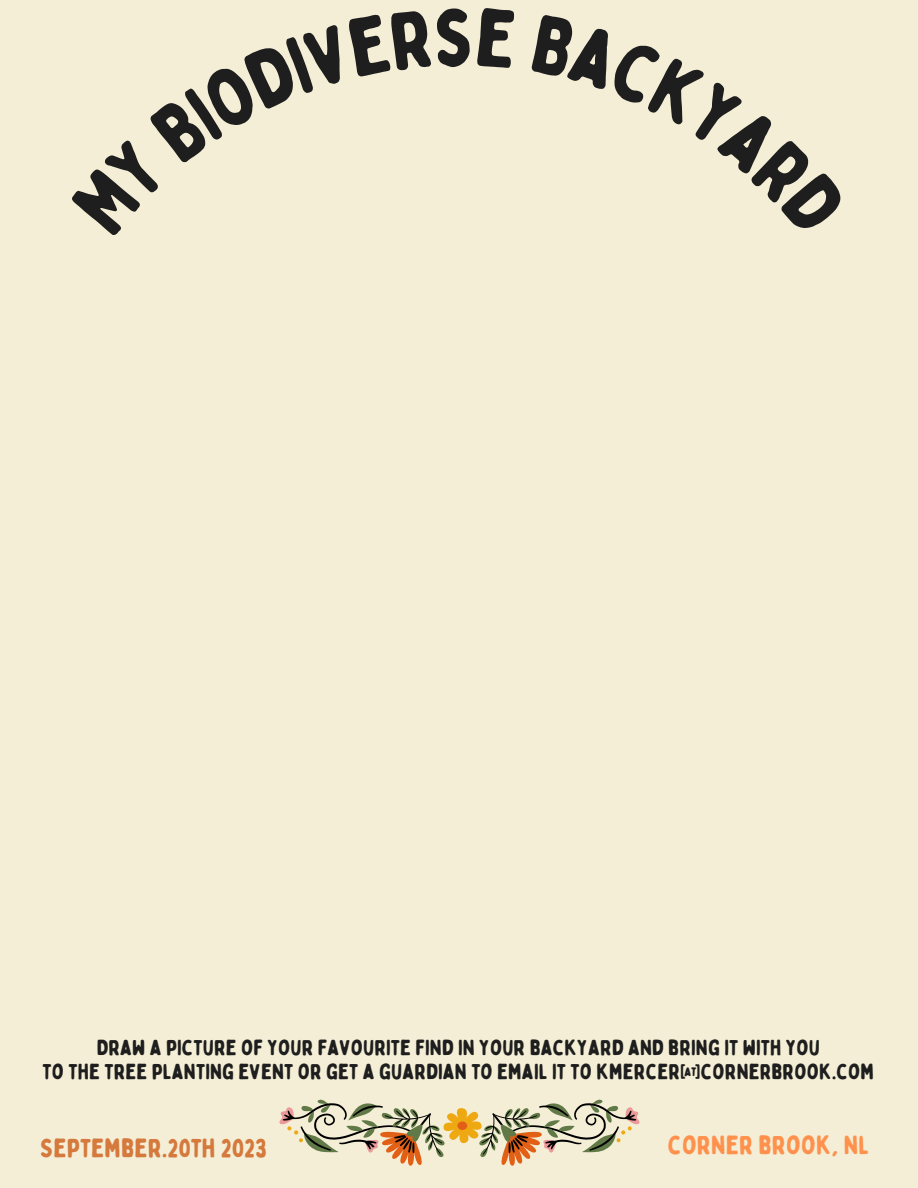
<style>
.page{position:relative;width:918px;height:1188px;background:#f3eed5}
.page>*{position:absolute;margin:0;border:0;box-sizing:border-box;transform-origin:0 0}
.t1{font:80.85px "Bobby Jones Soft";color:#1e1e1e}
.t2{font:26.25px "Bobby Jones Soft";color:#d5793c}
.t3{font:26.25px "Bobby Jones Soft";color:#ff914d}
.t4{font:21.75px "Bobby Jones Soft";color:#1e1e1e}
</style>
<div class="page">
<svg style="left:279px;top:1100px;width:361px;height:66px"></svg>
<div style="left:457px;top:1121px;width:10px;height:9px;background:#e26016;border-radius:50%"></div>
<p class="t1" style="left:434px;top:-13px;width:44px">S</p>
<p class="t4" style="left:97px;top:1035px;width:725px">DRAW A PICTURE OF YOUR FAVOURITE FIND IN YOUR BACKYARD AND BRING IT WITH YOU</p>
<p class="t4" style="left:43px;top:1058px;width:833px">TO THE TREE PLANTING EVENT OR GET A GUARDIAN TO EMAIL IT TO KMERCER@CORNERBROOK.COM</p>
<p class="t2" style="left:40px;top:1131px;width:229px">SEPTEMBER.20TH 2023</p>
<p class="t3" style="left:668px;top:1128px;width:203px">CORNER BROOK, NL</p>
</div>
